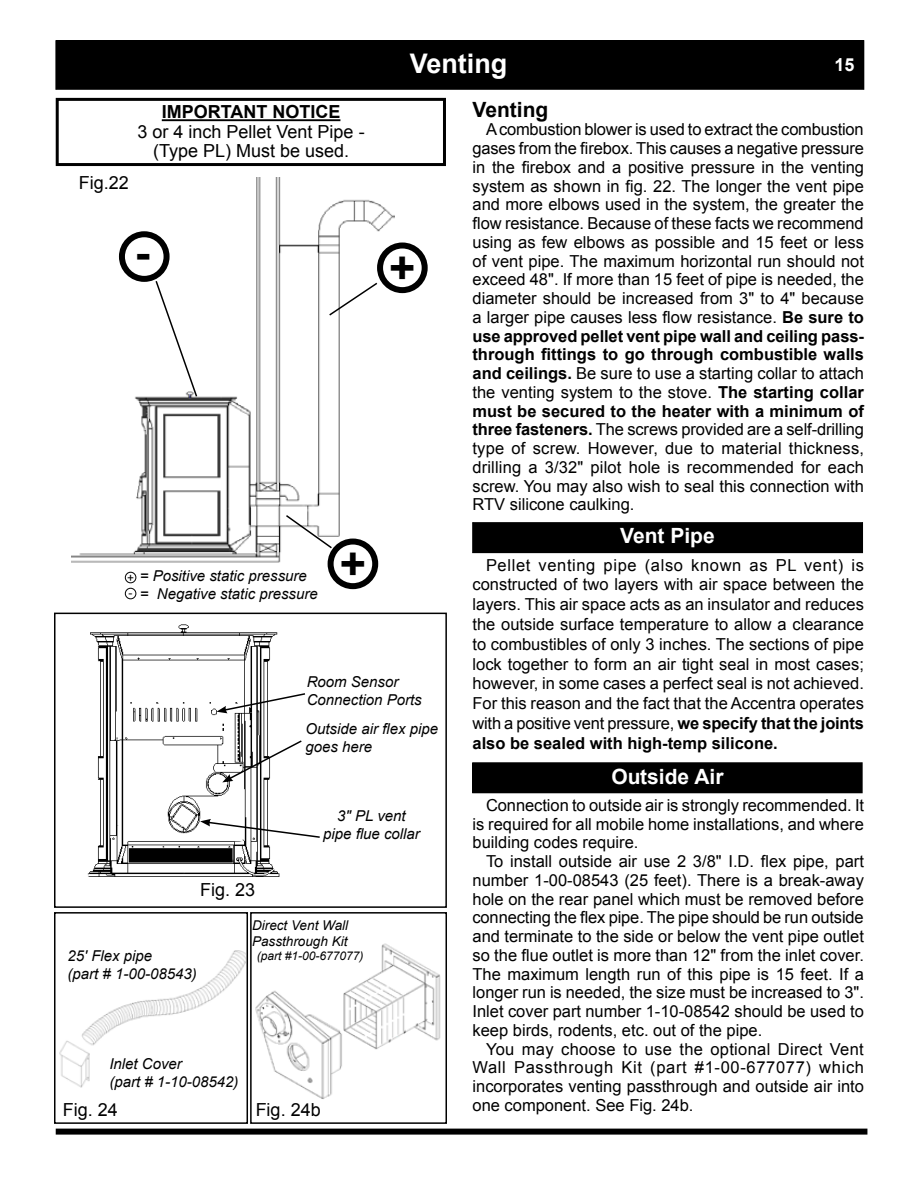
<style>
.page{position:relative;width:918px;height:1188px;background:#fff}
.page>*{position:absolute;margin:0;border:0;box-sizing:border-box;transform-origin:0 0}
.t1{font:700 45px "Arial";color:#000}
.t2{font:700 27px "Arial";color:#fff}
.t3{font:700 21px "Arial";color:#fff}
.t4{font:700 21px "Arial";color:#000}
.t5{font:18px/19.5px "Arial";color:#000;text-align:center}
.t6{font:700 18px "Arial";color:#000}
.t7{font:700 18px "Arial";color:#fff}
.t8{font:16.5px/18.8px "Arial";color:#000;text-align:justify}
.t9{font:italic 15px/18px "Arial";color:#000}
.t10{font:italic 13.5px/16.2px "Arial";color:#000}
.t11{font:italic 12px "Arial";color:#000}
.t12{font:12px/15px "Arial";color:#000}
.s1{font-weight:700}
</style>
<div class="page">
<div style="left:56px;top:41px;width:808px;height:48px;background:#000"></div>
<div style="left:56px;top:40px;width:808px;height:49px;border:1px solid #000"></div>
<div style="left:56px;top:1129px;width:811px;height:6px;background:#000"></div>
<img style="left:255px;top:943px;width:186px;height:156px">
<img style="left:59px;top:950px;width:186px;height:138px">
<img style="left:87px;top:624px;width:193px;height:253px">
<div style="left:473px;top:763px;width:389px;height:30px;background:#000"></div>
<hr style="left:162px;top:119px;width:178px;height:2px;background:#000">
<div style="left:56px;top:98px;width:390px;height:68px;border:3px solid #000"></div>
<svg style="left:222px;top:739px;width:80px;height:43px"></svg>
<svg style="left:216px;top:692px;width:89px;height:21px"></svg>
<svg style="left:200px;top:819px;width:120px;height:20px"></svg>
<img style="left:71px;top:178px;width:323px;height:387px">
<svg style="left:328px;top:281px;width:51px;height:36px"></svg>
<svg style="left:284px;top:514px;width:50px;height:36px"></svg>
<svg style="left:154px;top:279px;width:44px;height:119px"></svg>
<div style="left:119px;top:231px;width:51px;height:51px;border:6px solid #000;border-radius:50%"></div>
<div style="left:328px;top:539px;width:50px;height:50px;border:6px solid #000;border-radius:50%"></div>
<div style="left:377px;top:243px;width:51px;height:50px;border:6px solid #000;border-radius:50%"></div>
<div style="left:125px;top:572px;width:11px;height:11px;border:1px solid #000;border-radius:50%"></div>
<div style="left:125px;top:588px;width:11px;height:11px;border:1px solid #000;border-radius:50%"></div>
<div style="left:54px;top:613px;width:393px;height:295px;border:2px solid #000"></div>
<div style="left:250px;top:912px;width:197px;height:212px;border:2px solid #000"></div>
<div style="left:54px;top:912px;width:194px;height:212px;border:2px solid #000"></div>
<div style="left:473px;top:523px;width:390px;height:30px;background:#000"></div>
<div style="left:472px;top:522px;width:391px;height:31px;border:1px solid #000"></div>
<p class="t5" style="left:79px;top:173px;width:52px">Fig.22</p>
<p class="t6" style="left:162px;top:100px;width:180px">IMPORTANT NOTICE</p>
<p class="t5" style="left:138px;top:122px;width:229px">3 or 4 inch Pellet Vent Pipe - (Type PL) Must be used.</p>
<h1 class="t1" style="left:135px;top:223px;width:16px">-</h1>
<h2 class="t2" style="left:410px;top:46px;width:99px">Venting</h2>
<p class="t7" style="left:834px;top:53px;width:22px">15</p>
<h1 class="t1" style="left:389px;top:239px;width:28px">+</h1>
<p class="t4" style="left:472px;top:95px;width:77px">Venting</p>
<p class="t8" style="left:473px;top:120px;width:393px;text-indent:13px">A combustion blower is used to extract the combustion gases from the firebox. This causes a negative pressure in the firebox and a positive pressure in the venting system as shown in fig. 22. The longer the vent pipe and more elbows used in the system, the greater the flow resistance. Because of these facts we recommend using as few elbows as possible and 15 feet or less of vent pipe. The maximum horizontal run should not exceed 48". If more than 15 feet of pipe is needed, the diameter should be increased from 3" to 4" because a larger pipe causes less flow resistance. <span class="s1">Be sure to use approved pellet vent pipe wall and ceiling pass&shy;through fittings to go through combustible walls and ceilings.</span> Be sure to use a starting collar to attach the venting system to the stove. <span class="s1">The starting collar must be secured to the heater with a minimum of three fasteners.</span> The screws provided are a self-drilling type of screw. However, due to material thickness, drilling a 3/32" pilot hole is recommended for each screw. You may also wish to seal this connection with RTV silicone caulking.</p>
<p class="t3" style="left:620px;top:522px;width:96px">Vent Pipe</p>
<p class="t9" style="left:140px;top:567px;width:179px">= Positive static pressure = Negative static pressure</p>
<p class="t12" style="left:127px;top:570px;width:9px">+ -</p>
<h1 class="t1" style="left:340px;top:535px;width:28px">+</h1>
<p class="t9" style="left:307px;top:673px;width:117px">Room Sensor<br>Connection Ports</p>
<p class="t9" style="left:305px;top:720px;width:134px">Outside air flex pipe goes here</p>
<p class="t5" style="left:200px;top:880px;width:57px">Fig. 23</p>
<p class="t9" style="left:323px;top:807px;width:98px;text-align:center">3" PL vent pipe flue collar</p>
<p class="t9" style="left:68px;top:947px;width:131px">25' Flex pipe<br>(part # 1-00-08543)</p>
<p class="t10" style="left:252px;top:917px;width:98px">Direct Vent Wall<br>Passthrough Kit</p>
<p class="t11" style="left:257px;top:948px;width:108px">(part #1-00-677077)</p>
<p class="t9" style="left:109px;top:1055px;width:131px">Inlet Cover<br>(part # 1-10-08542)</p>
<p class="t5" style="left:63px;top:1101px;width:57px">Fig. 24</p>
<p class="t5" style="left:256px;top:1100px;width:67px">Fig. 24b</p>
<p class="t8" style="left:473px;top:555px;width:393px;line-height:19.8px;text-indent:13px">Pellet venting pipe (also known as PL vent) is constructed of two layers with air space between the layers. This air space acts as an insulator and reduces the outside surface temperature to allow a clearance to combustibles of only 3 inches. The sections of pipe lock together to form an air tight seal in most cases; however, in some cases a perfect seal is not achieved.<br>For this reason and the fact that the Accentra operates with a positive vent pressure, <span class="s1">we specify that the joints also be sealed with high-temp silicone.</span></p>
<p class="t3" style="left:611px;top:763px;width:114px">Outside Air</p>
<p class="t8" style="left:473px;top:796px;width:393px;text-indent:13px">Connection to outside air is strongly recommended. It is required for all mobile home installations, and where building codes require.</p>
<p class="t8" style="left:473px;top:852px;width:393px;text-indent:13px">To install outside air use 2 3/8" I.D. flex pipe, part number 1-00-08543 (25 feet). There is a break-away hole on the rear panel which must be removed before connecting the flex pipe. The pipe should be run outside and terminate to the side or below the vent pipe outlet so the flue outlet is more than 12" from the inlet cover.<br>The maximum length run of this pipe is 15 feet. If a longer run is needed, the size must be increased to 3".<br>Inlet cover part number 1-10-08542 should be used to keep birds, rodents, etc. out of the pipe.</p>
<p class="t8" style="left:473px;top:1040px;width:393px;text-indent:13px">You may choose to use the optional Direct Vent Wall Passthrough Kit (part #1-00-677077) which incorporates venting passthrough and outside air into one component. See Fig. 24b.</p>
</div>
